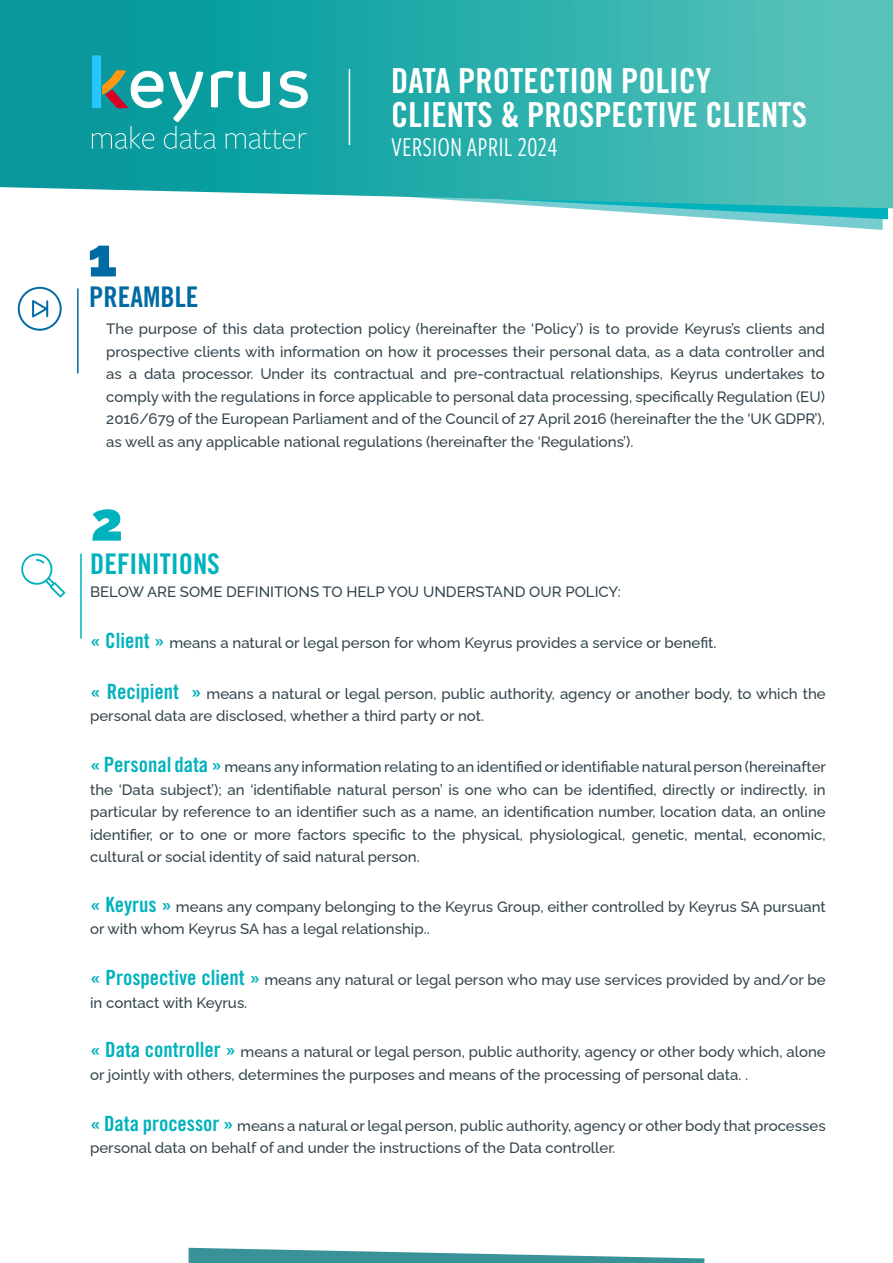
<style>
.page{position:relative;width:893px;height:1263px;background:#fff}
.page>*{position:absolute;margin:0;border:0;box-sizing:border-box;transform-origin:0 0}
.H1_-_blanc{font:900 54px "Raleway";color:#006ba3}
.H1_-_blanc-2{font:900 54px "Raleway";color:#00b2bd}
.H1_-_blanc-3{font:34.5px "Trade Gothic Bold Cond Twenty";color:#fff}
.H1_-_blanc-4{font:28.5px "Freight Sans Cmp Pro";color:#fff}
.H1_-_blanc-5{font:28.5px "Trade Gothic Bold Cond Twenty";color:#00b2bd}
.H1_-_blanc-6{font:28.5px "Trade Gothic Bold Cond Twenty";color:#006ba3}
.H1_-_blanc-7{font:500 15px/22.5px "Raleway";color:#33444d}
.s1{font-family:"Trade Gothic Bold Cond Twenty";font-weight:400;font-size:21px;color:#00b2bd}
</style>
<div class="page">
<hr style="left:77px;top:288px;width:2px;height:85px;background:#006ba3">
<svg style="left:18px;top:287px;width:44px;height:44px"></svg>
<svg style="left:189px;top:1248px;width:515px;height:15px"></svg>
<hr style="left:80px;top:554px;width:2px;height:85px;background:#00b2bd">
<svg style="left:21px;top:553px;width:44px;height:44px"></svg>
<svg style="left:567px;top:208px;width:321px;height:22px"></svg>
<svg style="left:0;top:0;width:893px;height:208px;background:#36b2af"></svg>
<hr style="left:349px;top:69px;width:1px;height:76px;background:#fff">
<svg style="left:92px;top:55px;width:216px;height:94px;background:#39adaf"></svg>
<p class="H1_-_blanc-3" style="left:391px;top:60px;width:322px">DATA PROTECTION POLICY</p>
<p class="H1_-_blanc-3" style="left:391px;top:94px;width:417px">CLIENTS &amp; PROSPECTIVE CLIENTS</p>
<p class="H1_-_blanc-4" style="left:391px;top:128px;width:168px">VERSION APRIL 2024</p>
<p class="H1_-_blanc" style="left:88px;top:216px;width:31px">1</p>
<p class="H1_-_blanc-6" style="left:89px;top:280px;width:111px">PREAMBLE</p>
<p class="H1_-_blanc-7" style="left:106px;top:316px;width:720px;text-align:justify">The purpose of this data protection policy (hereinafter the ‘Policy’) is to provide Keyrus’s clients and prospective clients with information on how it processes their personal data, as a data controller and as a data processor. Under its contractual and pre-contractual relationships, Keyrus undertakes to comply with the regulations in force applicable to personal data processing, specifically Regulation (EU)<br>2016/679 of the European Parliament and of the Council of 27 April 2016 (hereinafter the the ‘UK GDPR’), as well as any applicable national regulations (hereinafter the ‘Regulations’).</p>
<p class="H1_-_blanc-2" style="left:91px;top:480px;width:34px">2</p>
<p class="H1_-_blanc-5" style="left:90px;top:547px;width:131px">DEFINITIONS</p>
<p class="H1_-_blanc-7" style="left:90px;top:579px;width:532px">BELOW ARE SOME DEFINITIONS TO HELP YOU UNDERSTAND OUR POLICY:</p>
<p class="H1_-_blanc-7" style="left:90px;top:630px;width:628px"><span class="s1">« Client »</span> means a natural or legal person for whom Keyrus provides a service or benefit.</p>
<p class="H1_-_blanc-7" style="left:90px;top:681px;width:737px"><span class="s1">« Recipient »</span> means a natural or legal person, public authority, agency or another body, to which the personal data are disclosed, whether a third party or not.</p>
<p class="H1_-_blanc-7" style="left:90px;top:754px;width:737px;text-align:justify"><span class="s1">« Personal data »</span> means any information relating to an identified or identifiable natural person (hereinafter the ‘Data subject’); an ‘identifiable natural person’ is one who can be identified, directly or indirectly, in particular by reference to an identifier such as a name, an identification number, location data, an online identifier, or to one or more factors specific to the physical, physiological, genetic, mental, economic, cultural or social identity of said natural person.</p>
<p class="H1_-_blanc-7" style="left:90px;top:894px;width:737px"><span class="s1">« Keyrus »</span> means any company belonging to the Keyrus Group, either controlled by Keyrus SA pursuant or with whom Keyrus SA has a legal relationship..</p>
<p class="H1_-_blanc-7" style="left:90px;top:967px;width:737px"><span class="s1">« Prospective client »</span> means any natural or legal person who may use services provided by and/or be in contact with Keyrus.</p>
<p class="H1_-_blanc-7" style="left:90px;top:1039px;width:737px"><span class="s1">« Data controller »</span> means a natural or legal person, public authority, agency or other body which, alone or jointly with others, determines the purposes and means of the processing of personal data. .</p>
<p class="H1_-_blanc-7" style="left:90px;top:1113px;width:737px"><span class="s1">« Data processor »</span> means a natural or legal person, public authority, agency or other body that processes personal data on behalf of and under the instructions of the Data controller.</p>
</div>
